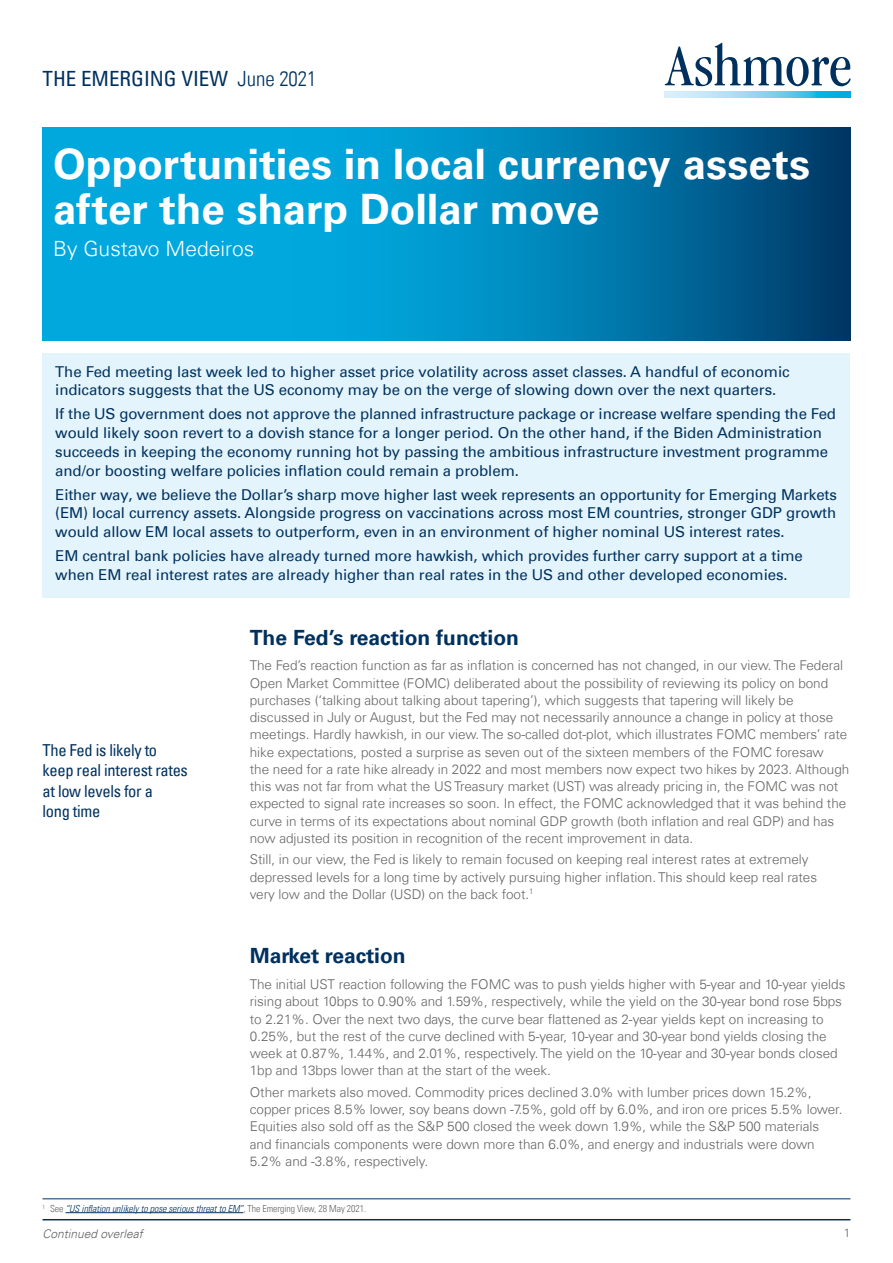
<style>
.page{position:relative;width:893px;height:1263px;background:#fff}
.page>*{position:absolute;margin:0;border:0;box-sizing:border-box;transform-origin:0 0}
.t1{font:700 42px/45px "Univers Com 65";color:#fff}
.t2{font:700 21px "Univers Com 65";color:#00315e}
.t3{font:condensed 21px "Univers Com 57";color:#00315e}
.t4{font:300 21px "Univers Com 45";color:#fff}
.t5{font:condensed 16.5px/20.2px "Univers Com 57";letter-spacing:-.02em;color:#00315e}
.t6{font:15px/18.8px "Univers Com 55 Roman";letter-spacing:-.005em;color:#00315e}
.t7{font:300 13.5px/17.2px "Univers Com 45";letter-spacing:-.005em;color:#646463}
.t8{font:italic 300 12px "Univers Com 45";color:#646463}
.t9{font:300 12px "Univers Com 45";color:#646463}
.t10{font:9.75px "Univers Com 47 Light Cond Obl";letter-spacing:-.005em;color:#00315e}
.s1{font-family:"Univers Com 47 Light Cond";font-stretch:normal}
.s2{font-family:"Univers Com 47 Light Cond";color:#646463}
</style>
<div class="page">
<svg style="left:665px;top:43px;width:185px;height:43px"></svg>
<svg style="left:665px;top:92px;width:185px;height:6px"></svg>
<hr style="left:43px;top:1219px;width:807px;height:1px;background:#00315e">
<div style="left:43px;top:353px;width:807px;height:244px;background:#e4f4fc"></div>
<svg style="left:43px;top:128px;width:807px;height:212px;background:#0089bd"></svg>
<hr style="left:43px;top:1198px;width:807px;height:1px;background:#00315e">
<hr style="left:66px;top:1212px;width:177px;height:1px;background:#00315e">
<p class="t3" style="left:43px;top:65px;width:276px">THE EMERGING VIEW <span class="s1">June 2021</span></p>
<p class="t1" style="left:53px;top:142px;width:758px">Opportunities in local currency assets after the sharp Dollar move</p>
<p class="t4" style="left:53px;top:236px;width:203px">By Gustavo Medeiros</p>
<p class="t6" style="left:55px;top:362px;width:736px">The Fed meeting last week led to higher asset price volatility across asset classes. A handful of economic indicators suggests that the US economy may be on the verge of slowing down over the next quarters.</p>
<p class="t6" style="left:55px;top:405px;width:782px">If the US government does not approve the planned infrastructure package or increase welfare spending the Fed would likely soon revert to a dovish stance for a longer period. On the other hand, if the Biden Administration succeeds in keeping the economy running hot by passing the ambitious infrastructure investment programme and/or boosting welfare policies inflation could remain a problem.</p>
<p class="t6" style="left:55px;top:485px;width:783px;text-align:justify">Either way, we believe the Dollar’s sharp move higher last week represents an opportunity for Emerging Markets (EM) local currency assets. Alongside progress on vaccinations across most EM countries, stronger GDP growth would allow EM local assets to outperform, even in an environment of higher nominal US interest rates.</p>
<p class="t6" style="left:55px;top:547px;width:749px">EM central bank policies have already turned more hawkish, which provides further carry support at a time when EM real interest rates are already higher than real rates in the US and other developed economies.</p>
<p class="t5" style="left:43px;top:740px;width:147px">The Fed is likely to keep real interest rates at low levels for a<br>long time</p>
<p class="t2" style="left:250px;top:625px;width:271px">The Fed’s reaction function</p>
<p class="t7" style="left:250px;top:657px;width:601px">The Fed’s reaction function as far as inflation is concerned has not changed, in our view. The Federal Open Market Committee (FOMC) deliberated about the possibility of reviewing its policy on bond purchases (‘talking about talking about tapering’), which suggests that tapering will likely be discussed in July or August, but the Fed may not necessarily announce a change in policy at those meetings. Hardly hawkish, in our view. The so-called dot-plot, which illustrates FOMC members’ rate hike expectations, posted a surprise as seven out of the sixteen members of the FOMC foresaw<br>the need for a rate hike already in 2022 and most members now expect two hikes by 2023. Although this was not far from what the US Treasury market (UST) was already pricing in, the FOMC was not expected to signal rate increases so soon. In effect, the FOMC acknowledged that it was behind the curve in terms of its expectations about nominal GDP growth (both inflation and real GDP) and has now adjusted its position in recognition of the recent improvement in data.</p>
<p class="t7" style="left:250px;top:851px;width:569px">Still, in our view, the Fed is likely to remain focused on keeping real interest rates at extremely depressed levels for a long time by actively pursuing higher inflation. This should keep real rates very low and the Dollar (USD) on the back foot.<sup>1</sup></p>
<p class="t2" style="left:250px;top:943px;width:157px">Market reaction</p>
<p class="t7" style="left:250px;top:976px;width:597px">The initial UST reaction following the FOMC was to push yields higher with 5-year and 10-year yields rising about 10bps to 0.90% and 1.59%, respectively, while the yield on the 30-year bond rose 5bps to 2.21%. Over the next two days, the curve bear flattened as 2-year yields kept on increasing to 0.25%, but the rest of the curve declined with 5-year, 10-year and 30-year bond yields closing the week at 0.87%, 1.44%, and 2.01%, respectively. The yield on the 10-year and 30-year bonds closed 1bp and 13bps lower than at the start of the week.</p>
<p class="t7" style="left:250px;top:1083px;width:594px">Other markets also moved. Commodity prices declined 3.0% with lumber prices down 15.2%, copper prices 8.5% lower, soy beans down -7.5%, gold off by 6.0%, and iron ore prices 5.5% lower.<br>Equities also sold off as the S&amp;P 500 closed the week down 1.9%, while the S&amp;P 500 materials and financials components were down more than 6.0%, and energy and industrials were down 5.2% and -3.8%, respectively.</p>
<p class="t10" style="left:43px;top:1203px;width:325px"><sup>1</sup> <span class="s2">See</span> “US inflation unlikely to pose serious threat to EM”<span class="s2">, The Emerging View, 28 May 2021.</span></p>
<p class="t8" style="left:43px;top:1226px;width:102px">Continued overleaf</p>
<p class="t9" style="left:844px;top:1226px;width:8px">1</p>
</div>
